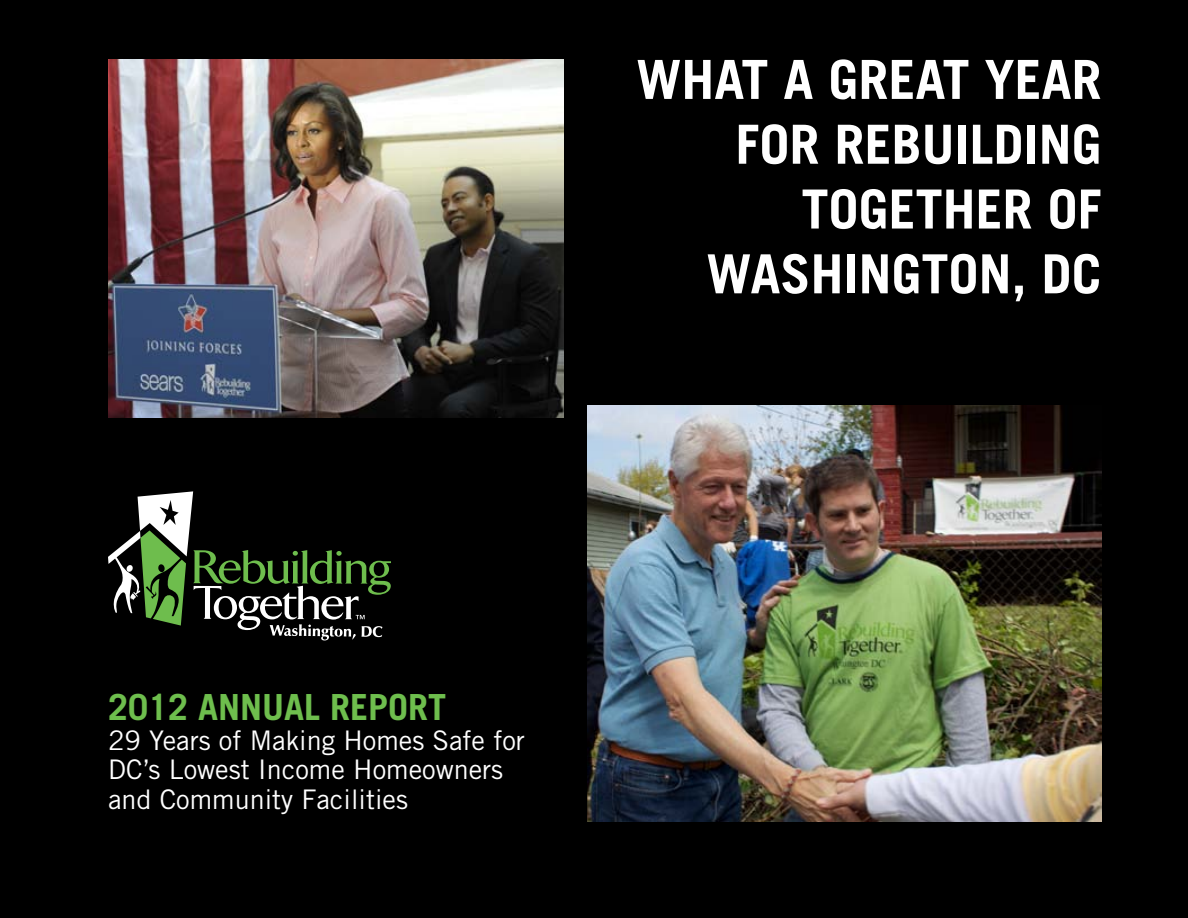
<style>
.page{position:relative;width:1188px;height:918px;background:#000}
.page>*{position:absolute;margin:0;border:0;box-sizing:border-box;transform-origin:0 0}
.t1{font:700 54px/64.8px "Trade Gothic";color:#fff;text-align:right}
.t2{font:700 36px "Trade Gothic";color:#6ebe4d}
.t3{font:27px/29.7px "Trade Gothic";color:#fff}
</style>
<div class="page">
<img style="left:108px;top:59px;width:456px;height:358px">
<img style="left:588px;top:406px;width:514px;height:416px">
<svg style="left:108px;top:491px;width:283px;height:149px;background:#2b3427"></svg>
<h1 class="t1" style="left:636px;top:46px;width:467px">WHAT A GREAT YEAR<br>FOR REBUILDING<br>TOGETHER OF<br>WASHINGTON, DC</h1>
<h2 class="t2" style="left:108px;top:685px;width:340px">2012 ANNUAL REPORT</h2>
<p class="t3" style="left:108px;top:725px;width:418px">29 Years of Making Homes Safe for<br>DC’s Lowest Income Homeowners and Community Facilities</p>
</div>
